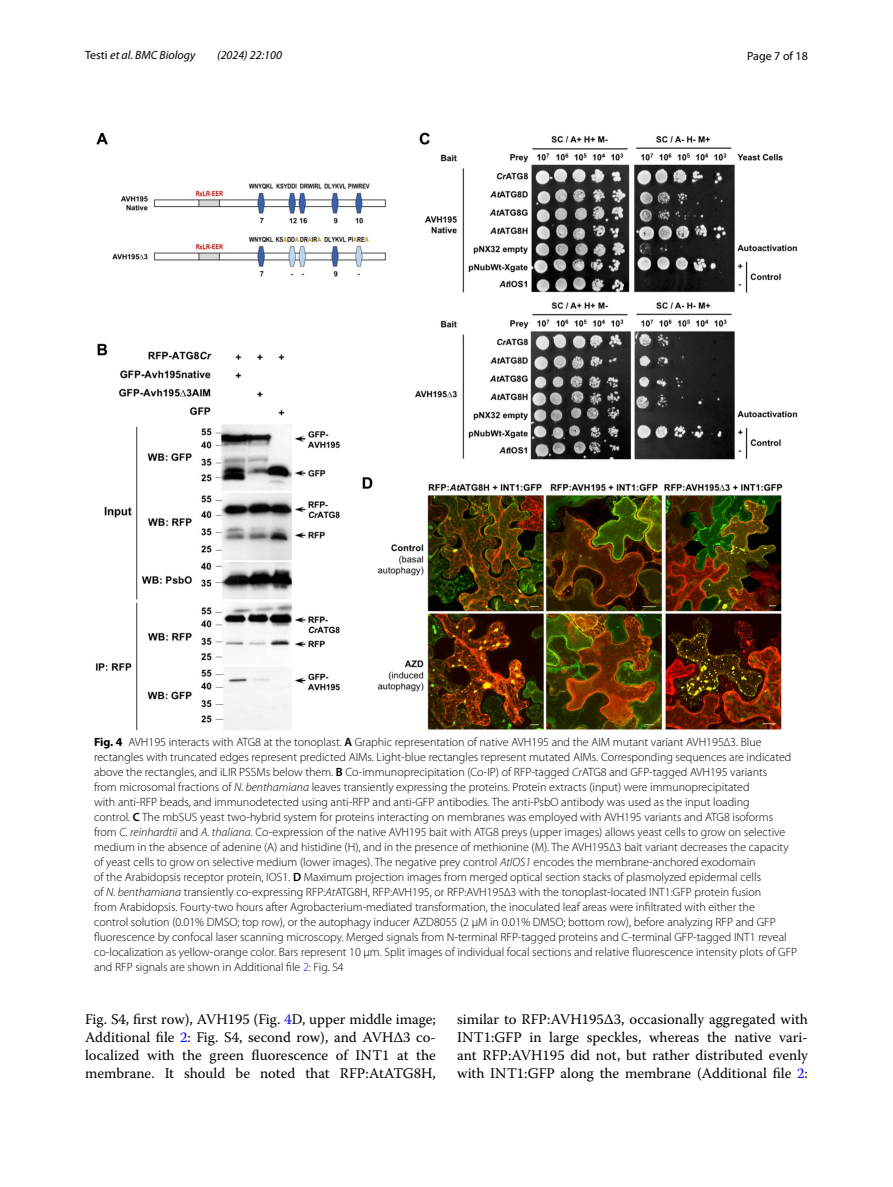
<style>
.page{position:relative;width:893px;height:1187px;background:#fff}
.page>*{position:absolute;margin:0;border:0;box-sizing:border-box;transform-origin:0 0}
.t1{font:14.7px/18px "Warnock Pro";color:#000;text-align:justify}
.t2{font:300 12px/15px "Myriad Pro";color:#000}
.t3{font:italic 12px "Myriad Pro";color:#000}
.t4{font:12px "Myriad Pro";color:#000}
.s1{font-style:normal}
.s2{font-weight:700}
.s3{font-weight:600}
.s4{font-style:italic}
.s5{color:#00f}
</style>
<div class="page">
<img style="left:96px;top:133px;width:701px;height:597px">
<p class="t3" style="left:85px;top:48px;width:112px"><span class="s1">Testi</span> et al. BMC Biology</p>
<p class="t3" style="left:217px;top:48px;width:66px">(2024) 22:100</p>
<p class="t4" style="left:747px;top:48px;width:62px">Page 7 of 18</p>
<p class="t2" style="left:94px;top:734px;width:705px"><span class="s2">Fig. 4</span> AVH195 interacts with ATG8 at the tonoplast. <span class="s3">A</span> Graphic representation of native AVH195 and the AIM mutant variant AVH195∆3. Blue rectangles with truncated edges represent predicted AIMs. Light-blue rectangles represent mutated AIMs. Corresponding sequences are indicated above the rectangles, and iLIR PSSMs below them. <span class="s3">B</span> Co-immunoprecipitation (Co-IP) of RFP-tagged <span class="s4">Cr</span>ATG8 and GFP-tagged AVH195 variants<br>from microsomal fractions of <span class="s4">N. benthamiana</span> leaves transiently expressing the proteins. Protein extracts (input) were immunoprecipitated<br>with anti-RFP beads, and immunodetected using anti-RFP and anti-GFP antibodies. The anti-PsbO antibody was used as the input loading<br>control. <span class="s3">C</span> The mbSUS yeast two-hybrid system for proteins interacting on membranes was employed with AVH195 variants and ATG8 isoforms from <span class="s4">C. reinhardtii</span> and <span class="s4">A. thaliana</span>. Co-expression of the native AVH195 bait with ATG8 preys (upper images) allows yeast cells to grow on selective medium in the absence of adenine (A) and histidine (H), and in the presence of methionine (M). The AVH195∆3 bait variant decreases the capacity of yeast cells to grow on selective medium (lower images). The negative prey control <span class="s4">AtIOS1</span> encodes the membrane-anchored exodomain<br>of the Arabidopsis receptor protein, IOS1. <span class="s3">D</span> Maximum projection images from merged optical section stacks of plasmolyzed epidermal cells<br>of <span class="s4">N. benthamiana</span> transiently co-expressing RFP:<span class="s4">At</span>ATG8H, RFP:AVH195, or RFP:AVH195∆3 with the tonoplast-located INT1:GFP protein fusion<br>from Arabidopsis. Fourty-two hours after Agrobacterium-mediated transformation, the inoculated leaf areas were infiltrated with either the<br>control solution (0.01% DMSO; top row), or the autophagy inducer AZD8055 (2 µM in 0.01% DMSO; bottom row), before analyzing RFP and GFP fluorescence by confocal laser scanning microscopy. Merged signals from N-terminal RFP-tagged proteins and C-terminal GFP-tagged INT1 reveal co-localization as yellow-orange color. Bars represent 10 µm. Split images of individual focal sections and relative fluorescence intensity plots of GFP and RFP signals are shown in Additional file <span class="s5">2</span>: Fig. S4</p>
<p class="t1" style="left:85px;top:1010px;width:352px">Fig. S4, first row), AVH195 (Fig. <span class="s5">4</span>D, upper middle image; Additional file <span class="s5">2</span>: Fig. S4, second row), and AVH∆3 co&shy;localized with the green fluorescence of INT1 at the membrane. It should be noted that RFP:AtATG8H,</p>
<p class="t1" style="left:457px;top:1010px;width:352px">similar to RFP:AVH195∆3, occasionally aggregated with INT1:GFP in large speckles, whereas the native vari&shy;ant RFP:AVH195 did not, but rather distributed evenly with INT1:GFP along the membrane (Additional file <span class="s5">2</span>:</p>
</div>
